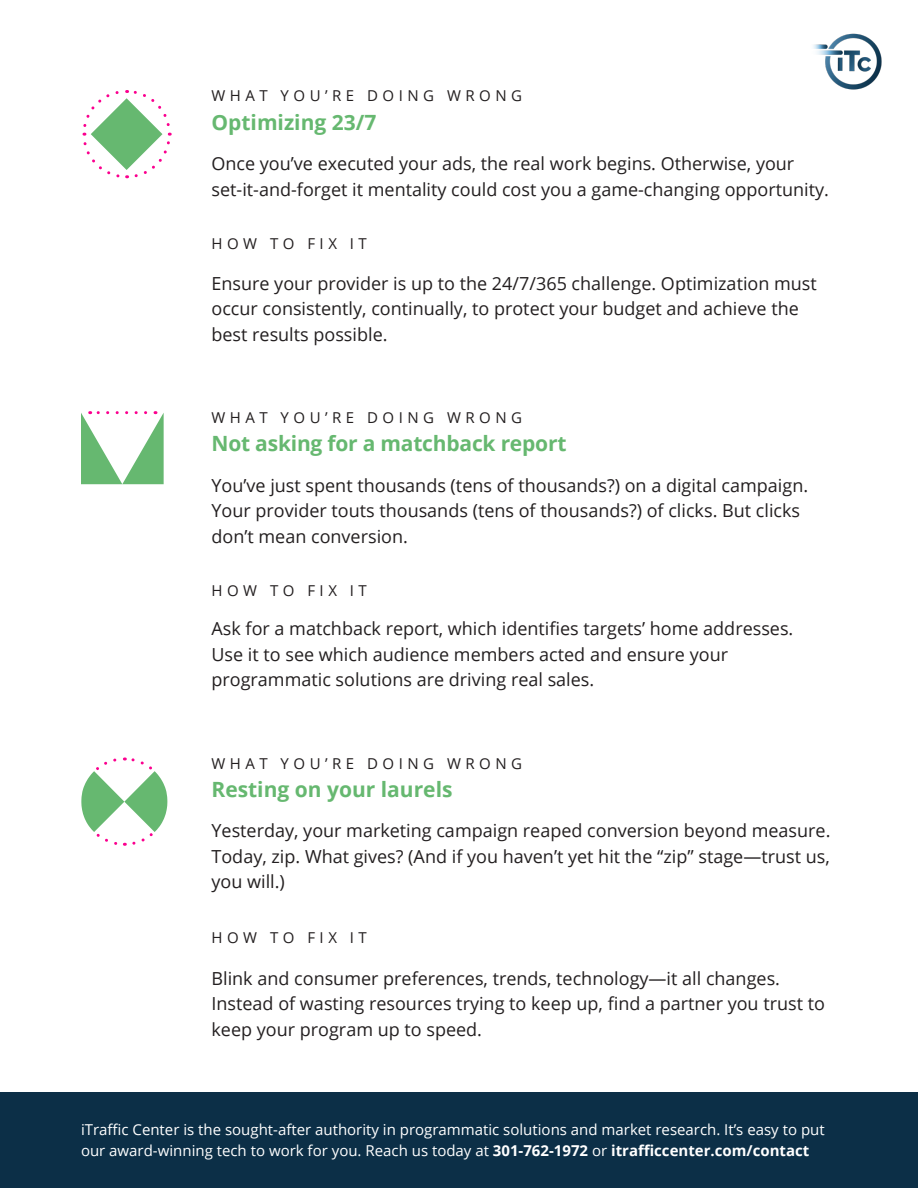
<style>
.page{position:relative;width:918px;height:1188px;background:#fff}
.page>*{position:absolute;margin:0;border:0;box-sizing:border-box;transform-origin:0 0}
.t1{font:700 21px "Open Sans";color:#66b870}
.t2{font:18px/25.5px "Open Sans";color:#231f20}
.t3{font:15px/21px "Open Sans";color:#fff}
.t4{font:15px "Open Sans";letter-spacing:.3em;color:#231f20}
.s1{font-weight:700}
</style>
<div class="page">
<div style="left:0;top:1093px;width:918px;height:95px;background:#0c2f47"></div>
<img style="left:813px;top:33px;width:69px;height:57px">
<svg style="left:82px;top:90px;width:90px;height:89px"></svg>
<svg style="left:81px;top:411px;width:83px;height:73px"></svg>
<svg style="left:81px;top:757px;width:87px;height:89px"></svg>
<p class="t4" style="left:212px;top:86px;width:312px">WHAT YOU’RE DOING WRONG</p>
<p class="t1" style="left:212px;top:107px;width:166px">Optimizing 23/7</p>
<p class="t2" style="left:212px;top:151px;width:619px">Once you’ve executed your ads, the real work begins. Otherwise, your set-it-and-forget it mentality could cost you a game-changing opportunity.</p>
<p class="t4" style="left:212px;top:233px;width:157px">HOW TO FIX IT</p>
<p class="t2" style="left:212px;top:270px;width:607px">Ensure your provider is up to the 24/7/365 challenge. Optimization must occur consistently, continually, to protect your budget and achieve the best results possible.</p>
<p class="t4" style="left:212px;top:407px;width:312px">WHAT YOU’RE DOING WRONG</p>
<p class="t1" style="left:212px;top:429px;width:357px">Not asking for a matchback report</p>
<p class="t2" style="left:212px;top:472px;width:598px">You’ve just spent thousands (tens of thousands?) on a digital campaign.<br>Your provider touts thousands (tens of thousands?) of clicks. But clicks don’t mean conversion.</p>
<p class="t4" style="left:212px;top:580px;width:157px">HOW TO FIX IT</p>
<p class="t2" style="left:212px;top:616px;width:583px">Ask for a matchback report, which identifies targets’ home addresses.<br>Use it to see which audience members acted and ensure your programmatic solutions are driving real sales.</p>
<p class="t4" style="left:212px;top:754px;width:312px">WHAT YOU’RE DOING WRONG</p>
<p class="t1" style="left:212px;top:774px;width:243px">Resting on your laurels</p>
<p class="t2" style="left:212px;top:817px;width:620px;text-align:justify">Yesterday, your marketing campaign reaped conversion beyond measure.<br>Today, zip. What gives? (And if you haven’t yet hit the “zip” stage—trust us, you will.)</p>
<p class="t4" style="left:212px;top:927px;width:157px">HOW TO FIX IT</p>
<p class="t2" style="left:212px;top:965px;width:615px">Blink and consumer preferences, trends, technology—it all changes.<br>Instead of wasting resources trying to keep up, find a partner you trust to keep your program up to speed.</p>
<p class="t3" style="left:81px;top:1118px;width:745px">iTraffic Center is the sought-after authority in programmatic solutions and market research. It’s easy to put our award-winning tech to work for you. Reach us today at <span class="s1">301-762-1972</span> or <span class="s1">itrafficcenter.com/contact</span></p>
</div>
